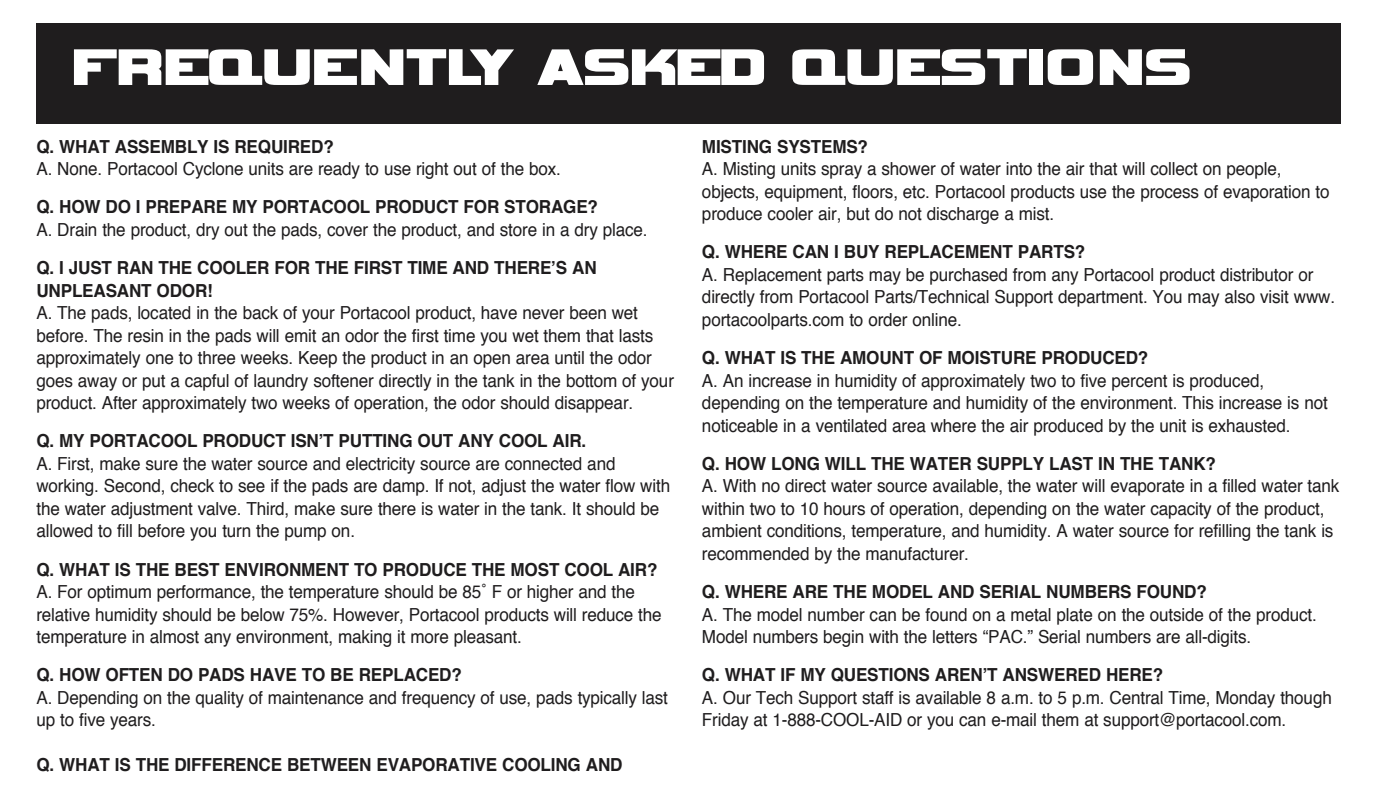
<style>
.page{position:relative;width:1377px;height:810px;background:#fff}
.page>*{position:absolute;margin:0;border:0;box-sizing:border-box;transform-origin:0 0}
.t1{font:72px "Vipnagorgialla";color:#fff}
.t2{font:18px/22.5px "Helvetica";letter-spacing:-.01em;color:#1f1d1e;scale:.95 1}
.t3{font:700 18px/22.5px "Helvetica";letter-spacing:-.01em;color:#1f1d1e;scale:.95 1}
</style>
<div class="page">
<div style="left:36px;top:23px;width:1305px;height:100px;background:#1f1d1e"></div>
<h1 class="t1" style="left:72px;top:36px;width:1120px">FREQUENTLY ASKED QUESTIONS</h1>
<p class="t3" style="left:36px;top:135px;width:314px">Q. WHAT ASSEMBLY IS REQUIRED?</p>
<p class="t2" style="left:36px;top:158px;width:554px">A. None. Portacool Cyclone units are ready to use right out of the box.</p>
<p class="t3" style="left:36px;top:196px;width:593px">Q. HOW DO I PREPARE MY PORTACOOL PRODUCT FOR STORAGE?</p>
<p class="t2" style="left:36px;top:219px;width:645px">A. Drain the product, dry out the pads, cover the product, and store in a dry place.</p>
<p class="t3" style="left:36px;top:257px;width:591px">Q. I JUST RAN THE COOLER FOR THE FIRST TIME AND THERE’S AN<br>UNPLEASANT ODOR!</p>
<p class="t2" style="left:36px;top:302px;width:673px">A. The pads, located in the back of your Portacool product, have never been wet before. The resin in the pads will emit an odor the first time you wet them that lasts approximately one to three weeks. Keep the product in an open area until the odor goes away or put a capful of laundry softener directly in the tank in the bottom of your product. After approximately two weeks of operation, the odor should disappear.</p>
<p class="t3" style="left:36px;top:430px;width:580px">Q. MY PORTACOOL PRODUCT ISN’T PUTTING OUT ANY COOL AIR.</p>
<p class="t2" style="left:36px;top:453px;width:669px">A. First, make sure the water source and electricity source are connected and working. Second, check to see if the pads are damp. If not, adjust the water flow with the water adjustment valve. Third, make sure there is water in the tank. It should be allowed to fill before you turn the pump on.</p>
<p class="t3" style="left:36px;top:558px;width:655px">Q. WHAT IS THE BEST ENVIRONMENT TO PRODUCE THE MOST COOL AIR?</p>
<p class="t2" style="left:36px;top:581px;width:660px">A. For optimum performance, the temperature should be 85˚ F or higher and the relative humidity should be below 75%. However, Portacool products will reduce the temperature in almost any environment, making it more pleasant.</p>
<p class="t3" style="left:36px;top:664px;width:449px">Q. HOW OFTEN DO PADS HAVE TO BE REPLACED?</p>
<p class="t2" style="left:36px;top:687px;width:666px">A. Depending on the quality of maintenance and frequency of use, pads typically last up to five years.</p>
<p class="t3" style="left:36px;top:754px;width:618px">Q. WHAT IS THE DIFFERENCE BETWEEN EVAPORATIVE COOLING AND</p>
<p class="t3" style="left:702px;top:135px;width:176px">MISTING SYSTEMS?</p>
<p class="t2" style="left:702px;top:158px;width:662px">A. Misting units spray a shower of water into the air that will collect on people, objects, equipment, floors, etc. Portacool products use the process of evaporation to produce cooler air, but do not discharge a mist.</p>
<p class="t3" style="left:702px;top:241px;width:405px">Q. WHERE CAN I BUY REPLACEMENT PARTS?</p>
<p class="t2" style="left:702px;top:264px;width:668px">A. Replacement parts may be purchased from any Portacool product distributor or directly from Portacool Parts/Technical Support department. You may also visit www. portacoolparts.com to order online.</p>
<p class="t3" style="left:702px;top:347px;width:471px">Q. WHAT IS THE AMOUNT OF MOISTURE PRODUCED?</p>
<p class="t2" style="left:702px;top:370px;width:660px">A. An increase in humidity of approximately two to five percent is produced, depending on the temperature and humidity of the environment. This increase is not noticeable in a ventilated area where the air produced by the unit is exhausted.</p>
<p class="t3" style="left:702px;top:452px;width:543px">Q. HOW LONG WILL THE WATER SUPPLY LAST IN THE TANK?</p>
<p class="t2" style="left:702px;top:475px;width:672px">A. With no direct water source available, the water will evaporate in a filled water tank within two to 10 hours of operation, depending on the water capacity of the product, ambient conditions, temperature, and humidity. A water source for refilling the tank is recommended by the manufacturer.</p>
<p class="t3" style="left:702px;top:581px;width:533px">Q. WHERE ARE THE MODEL AND SERIAL NUMBERS FOUND?</p>
<p class="t2" style="left:702px;top:604px;width:649px">A. The model number can be found on a metal plate on the outside of the product.<br>Model numbers begin with the letters “PAC.” Serial numbers are all-digits.</p>
<p class="t3" style="left:702px;top:664px;width:487px">Q. WHAT IF MY QUESTIONS AREN’T ANSWERED HERE?</p>
<p class="t2" style="left:702px;top:687px;width:664px">A. Our Tech Support staff is available 8 a.m. to 5 p.m. Central Time, Monday though<br>Friday at 1-888-COOL-AID or you can e-mail them at support@portacool.com.</p>
</div>
